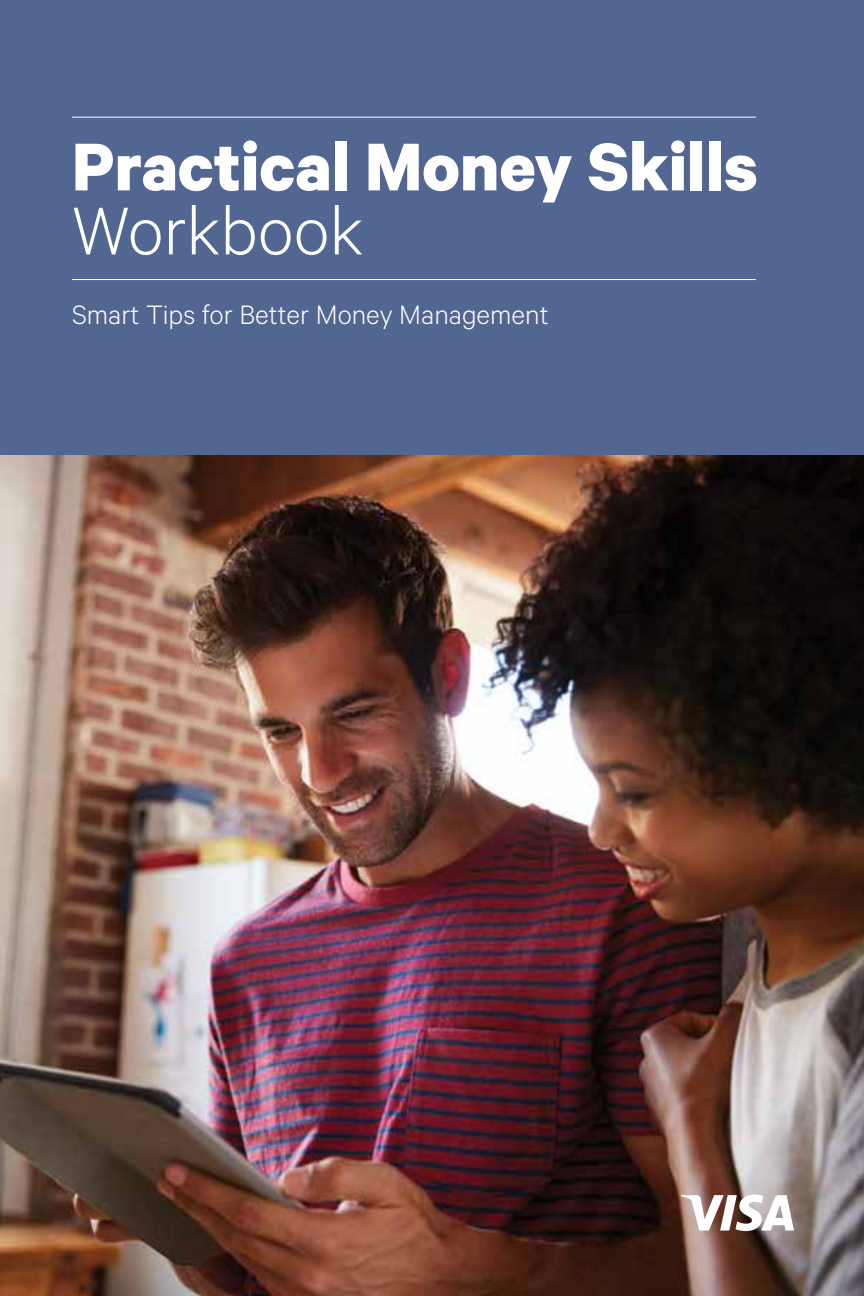
<style>
.page{position:relative;width:864px;height:1296px;background:#526692}
.page>*{position:absolute;margin:0;border:0;box-sizing:border-box;transform-origin:0 0}
.t1{font:700 76px "Calibre";color:#fff}
.t2{font:300 76px "Calibre";color:#fff}
.t3{font:300 30px "Calibre";color:#fff}
</style>
<div class="page">
<img style="left:0;top:455px;width:864px;height:841px">
<svg style="left:681px;top:1194px;width:113px;height:37px;background:#c9bbb7"></svg>
<hr style="left:72px;top:279px;width:684px;height:1px;background:#fff">
<hr style="left:72px;top:117px;width:684px;height:1px;background:#fff">
<h1 class="t1" style="left:72px;top:120px;width:687px">Practical Money Skills</h1>
<h1 class="t2" style="left:72px;top:187px;width:293px">Workbook</h1>
<p class="t3" style="left:72px;top:297px;width:478px">Smart Tips for Better Money Management</p>
</div>
